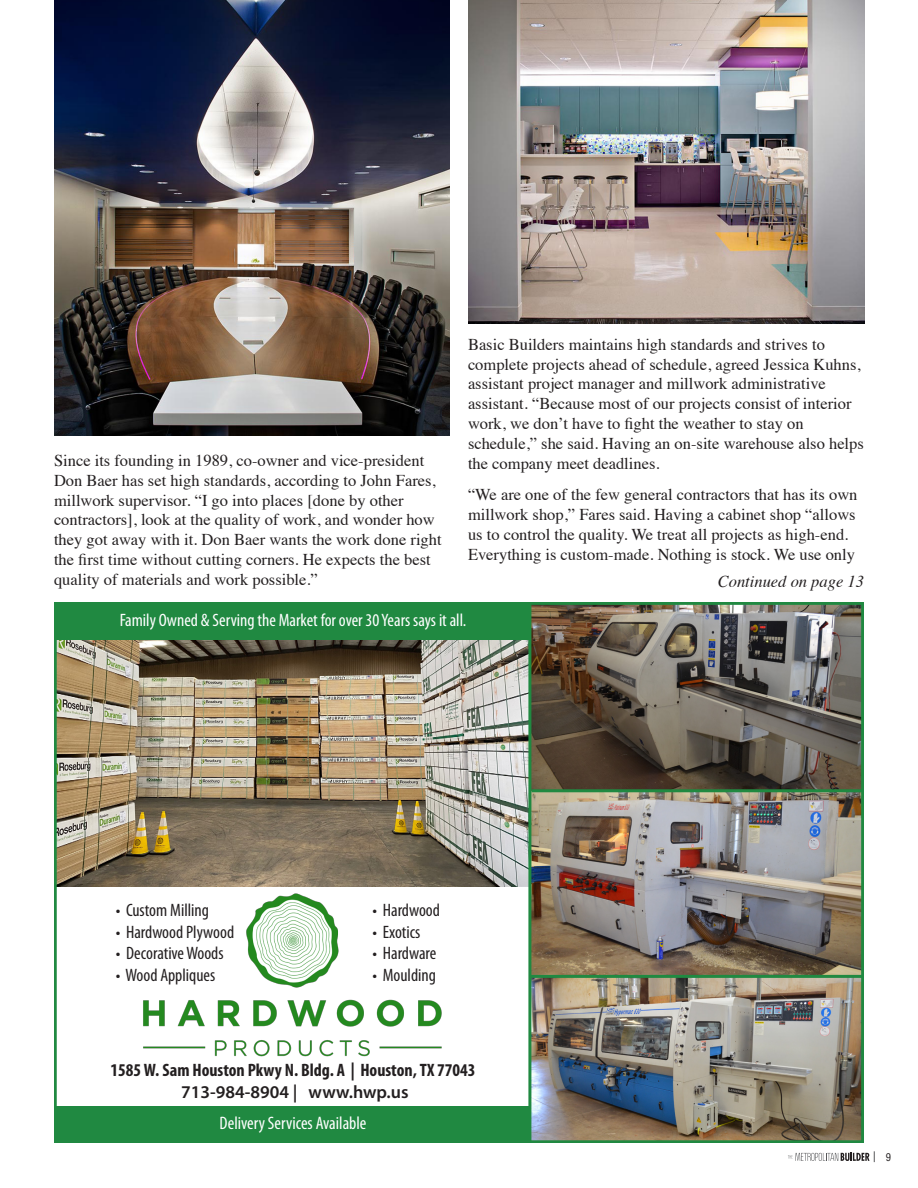
<style>
.page{position:relative;width:918px;height:1188px;background:#fff}
.page>*{position:absolute;margin:0;border:0;box-sizing:border-box;transform-origin:0 0}
.t1{font:condensed 18.15px "Myriad Pro";color:#fff}
.t2{font:condensed 18px "Myriad Pro";color:#231f20}
.t3{font:700 condensed 18px/21.6px "Myriad Pro";color:#231f20;text-align:center}
.t4{font:condensed 18px "Myriad Pro";color:#fff}
.Body_Copy{font:16.5px/19.8px "Times";color:#231f20}
.t5{font:italic 16.5px "Times";color:#231f20}
.t6{font:condensed 10.5px "Helvetica";color:#231f20}
.s1{font-weight:600;font-stretch:normal}
</style>
<div class="page">
<img style="left:58px;top:640px;width:470px;height:246px">
<img style="left:143px;top:893px;width:299px;height:164px">
<div style="left:54px;top:1106px;width:548px;height:37px;background:#208941"></div>
<div style="left:54px;top:603px;width:540px;height:37px;background:#208941"></div>
<img style="left:531px;top:978px;width:329px;height:161px">
<img style="left:531px;top:791px;width:329px;height:184px">
<img style="left:531px;top:607px;width:329px;height:184px">
<div style="left:54px;top:603px;width:810px;height:540px;border:3px solid #208941"></div>
<hr style="left:528px;top:603px;width:3px;height:539px;background:#208941">
<hr style="left:532px;top:789px;width:331px;height:3px;background:#208941">
<hr style="left:530px;top:975px;width:333px;height:3px;background:#208941">
<img style="left:468px;top:0;width:396px;height:323px">
<img style="left:54px;top:0;width:396px;height:436px">
<svg style="left:788px;top:1151px;width:87px;height:11px"></svg>
<p class="Body_Copy" style="left:54px;top:449px;width:389px">Since its founding in 1989, co-owner and vice-president Don Baer has set high standards, according to John Fares, millwork supervisor. “I go into places [done by other contractors], look at the quality of work, and wonder how they got away with it. Don Baer wants the work done right the first time without cutting corners. He expects the best quality of materials and work possible.”</p>
<p class="Body_Copy" style="left:468px;top:333px;width:397px">Basic Builders maintains high standards and strives to complete projects ahead of schedule, agreed Jessica Kuhns, assistant project manager and millwork administrative assistant. “Because most of our projects consist of interior work, we don’t have to fight the weather to stay on schedule,” she said. Having an on-site warehouse also helps the company meet deadlines.</p>
<p class="Body_Copy" style="left:468px;top:484px;width:391px">“We are one of the few general contractors that has its own millwork shop,” Fares said. Having a cabinet shop “allows us to control the quality. We treat all projects as high-end.<br>Everything is custom-made. Nothing is stock. We use only</p>
<p class="t5" style="left:718px;top:567px;width:148px">Continued on page 13</p>
<p class="t4" style="left:120px;top:609px;width:348px">Family Owned &amp; Serving the Market for over 30 Years says it all.</p>
<p class="t2" style="left:116px;top:899px;width:95px">• Custom Milling</p>
<p class="t2" style="left:116px;top:921px;width:120px">• Hardwood Plywood</p>
<p class="t2" style="left:116px;top:943px;width:109px">• Decorative Woods</p>
<p class="t2" style="left:116px;top:964px;width:101px">• Wood Appliques</p>
<p class="t2" style="left:373px;top:899px;width:69px">• Hardwood</p>
<p class="t2" style="left:373px;top:921px;width:49px">• Exotics</p>
<p class="t2" style="left:373px;top:943px;width:65px">• Hardware</p>
<p class="t2" style="left:373px;top:964px;width:65px">• Moulding</p>
<p class="t3" style="left:110px;top:1059px;width:367px">1585 W. Sam Houston Pkwy N. Bldg. A | Houston, TX 77043<br><span class="s1">713-984-8904 | www.hwp.us</span></p>
<p class="t1" style="left:220px;top:1112px;width:148px">Delivery Services Available</p>
<p class="t6" style="left:886px;top:1150px;width:7px">9</p>
</div>
